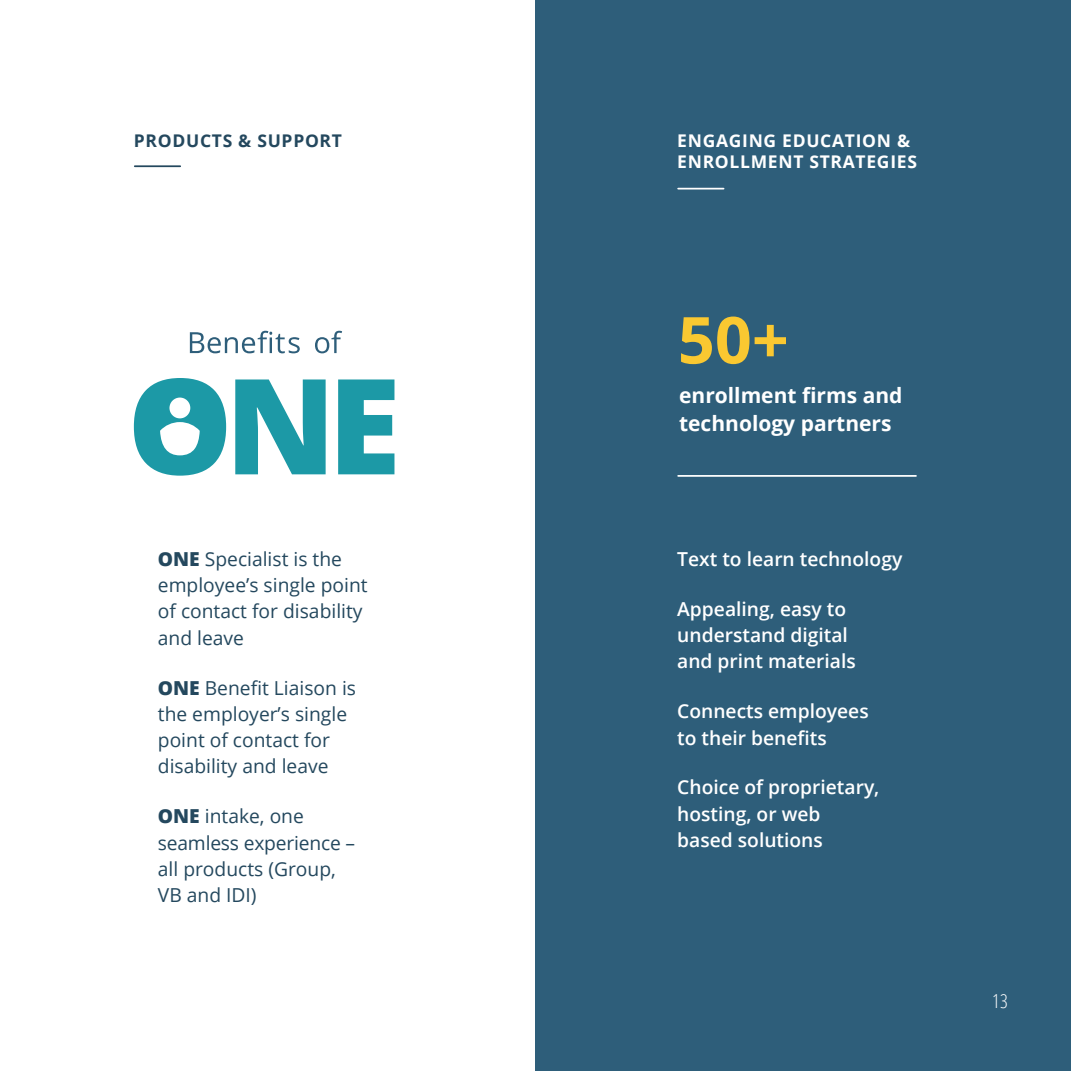
<style>
.page{position:relative;width:1071px;height:1071px;background:#fff}
.page>*{position:absolute;margin:0;border:0;box-sizing:border-box;transform-origin:0 0}
.t1{font:700 64.75px "Open Sans";color:#fac831}
.t2{font:700 21px/28px "Open Sans";color:#fff}
.t3{font:19.25px/26.2px "Open Sans";color:#24485e}
.t4{font:600 19.25px/26.2px "Open Sans";color:#fff}
.t5{font:300 condensed 19.25px "Open Sans";color:#fff}
.t6{font:700 17.5px/21px "Open Sans";letter-spacing:.04em;color:#fff}
.t7{font:700 17.5px "Open Sans";letter-spacing:.04em;color:#24485e}
.s1{font-weight:800}
</style>
<div class="page">
<div style="left:536px;top:0;width:535px;height:1071px;background:#2e5e7a"></div>
<hr style="left:135px;top:165px;width:45px;height:2px;background:#24485e">
<hr style="left:678px;top:188px;width:46px;height:2px;background:#fff">
<svg style="left:190px;top:331px;width:110px;height:22px"></svg>
<svg style="left:315px;top:331px;width:27px;height:22px"></svg>
<svg style="left:235px;top:379px;width:91px;height:95px"></svg>
<svg style="left:338px;top:379px;width:56px;height:95px"></svg>
<svg style="left:134px;top:378px;width:92px;height:98px"></svg>
<hr style="left:678px;top:475px;width:238px;height:2px;background:#fff">
<p class="t7" style="left:134px;top:129px;width:210px">PRODUCTS &amp; SUPPORT</p>
<p class="t6" style="left:677px;top:130px;width:241px">ENGAGING EDUCATION &amp;<br>ENROLLMENT STRATEGIES</p>
<h1 class="t1" style="left:678px;top:294px;width:112px">50+</h1>
<p class="t3" style="left:158px;top:545px;width:211px"><span class="s1">ONE</span> Specialist is the employee’s single point of contact for disability and leave</p>
<p class="t3" style="left:158px;top:674px;width:200px"><span class="s1">ONE</span> Benefit Liaison is the employer’s single point of contact for disability and leave</p>
<p class="t3" style="left:158px;top:803px;width:199px"><span class="s1">ONE</span> intake, one seamless experience – all products (Group,<br>VB and IDI)</p>
<p class="t2" style="left:679px;top:381px;width:225px">enrollment firms and technology partners</p>
<p class="t4" style="left:677px;top:545px;width:227px">Text to learn technology</p>
<p class="t4" style="left:677px;top:595px;width:180px">Appealing, easy to understand digital and print materials</p>
<p class="t4" style="left:677px;top:698px;width:193px">Connects employees to their benefits</p>
<p class="t4" style="left:677px;top:774px;width:204px">Choice of proprietary, hosting, or web based solutions</p>
<p class="t5" style="left:992px;top:988px;width:17px">13</p>
</div>
